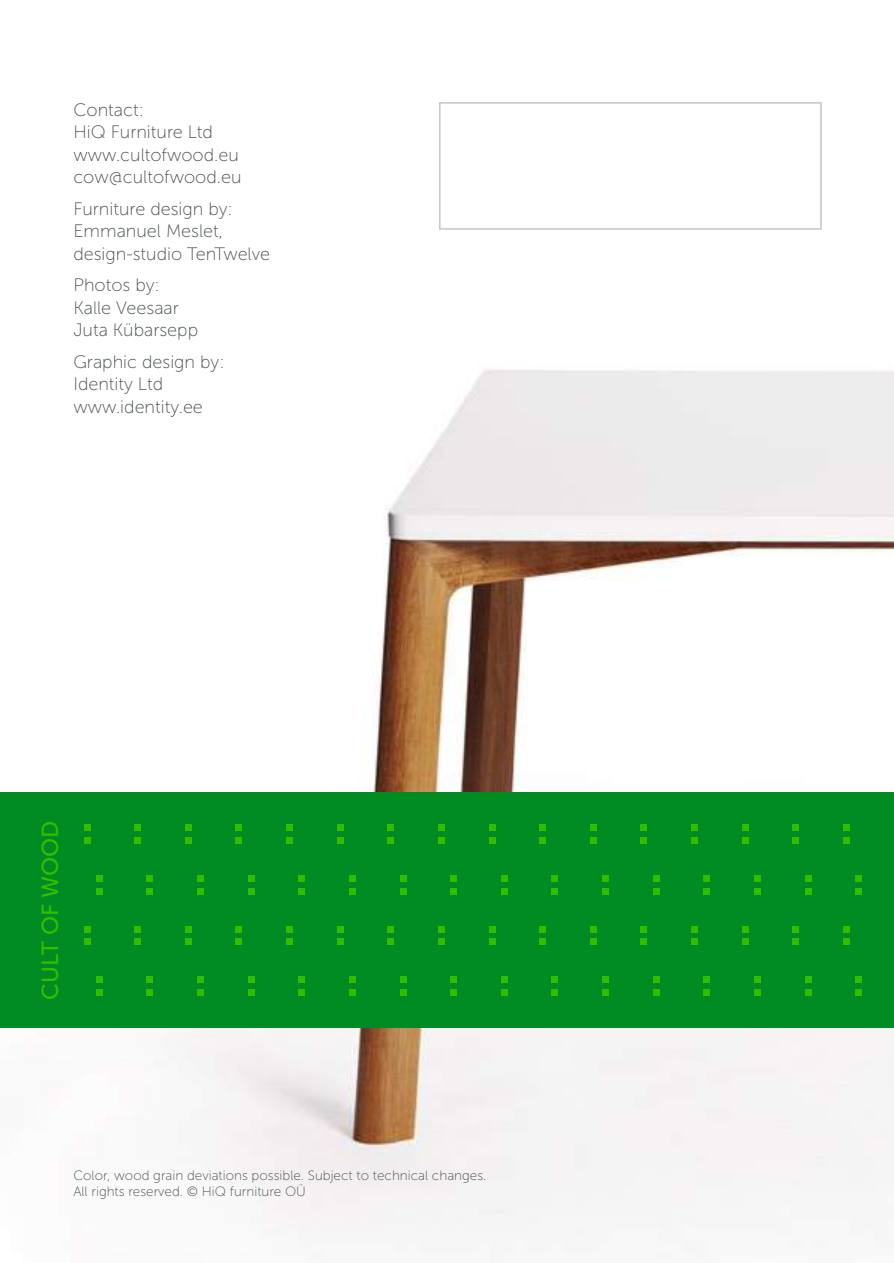
<style>
.page{position:relative;width:894px;height:1263px;background:#fff}
.page>*{position:absolute;margin:0;border:0;box-sizing:border-box;transform-origin:0 0}
.t1{font:23.25px "Museo Sans 500";color:#32be00}
.t2{font:18px/22.5px "Museo Sans 100";color:#484f54}
.t3{font:13.5px/16.2px "Museo Sans 100";color:#484f54}
</style>
<div class="page">
<img style="left:0;top:369px;width:894px;height:861px">
<div style="left:0;top:793px;width:894px;height:235px;background:#008c23"></div>
<svg style="left:451px;top:875px;width:6px;height:6px"></svg>
<svg style="left:451px;top:888px;width:6px;height:6px"></svg>
<svg style="left:451px;top:977px;width:6px;height:6px"></svg>
<svg style="left:451px;top:990px;width:6px;height:6px"></svg>
<svg style="left:489px;top:939px;width:6px;height:6px"></svg>
<svg style="left:489px;top:926px;width:6px;height:6px"></svg>
<svg style="left:438px;top:824px;width:6px;height:6px"></svg>
<svg style="left:438px;top:939px;width:6px;height:6px"></svg>
<svg style="left:489px;top:837px;width:6px;height:6px"></svg>
<svg style="left:438px;top:926px;width:6px;height:6px"></svg>
<svg style="left:540px;top:837px;width:6px;height:6px"></svg>
<svg style="left:540px;top:939px;width:6px;height:6px"></svg>
<svg style="left:540px;top:926px;width:6px;height:6px"></svg>
<svg style="left:540px;top:824px;width:6px;height:6px"></svg>
<svg style="left:552px;top:977px;width:6px;height:6px"></svg>
<svg style="left:552px;top:990px;width:6px;height:6px"></svg>
<svg style="left:489px;top:824px;width:6px;height:6px"></svg>
<svg style="left:501px;top:990px;width:6px;height:6px"></svg>
<svg style="left:501px;top:977px;width:6px;height:6px"></svg>
<svg style="left:501px;top:875px;width:6px;height:6px"></svg>
<svg style="left:501px;top:888px;width:6px;height:6px"></svg>
<svg style="left:299px;top:875px;width:6px;height:6px"></svg>
<svg style="left:299px;top:977px;width:6px;height:6px"></svg>
<svg style="left:299px;top:888px;width:6px;height:6px"></svg>
<svg style="left:299px;top:990px;width:6px;height:6px"></svg>
<svg style="left:337px;top:837px;width:6px;height:6px"></svg>
<svg style="left:337px;top:926px;width:6px;height:6px"></svg>
<svg style="left:337px;top:824px;width:6px;height:6px"></svg>
<svg style="left:337px;top:939px;width:6px;height:6px"></svg>
<svg style="left:287px;top:824px;width:6px;height:6px"></svg>
<svg style="left:287px;top:926px;width:6px;height:6px"></svg>
<svg style="left:287px;top:939px;width:6px;height:6px"></svg>
<svg style="left:287px;top:837px;width:6px;height:6px"></svg>
<svg style="left:400px;top:875px;width:6px;height:6px"></svg>
<svg style="left:388px;top:939px;width:6px;height:6px"></svg>
<svg style="left:388px;top:926px;width:6px;height:6px"></svg>
<svg style="left:388px;top:837px;width:6px;height:6px"></svg>
<svg style="left:400px;top:977px;width:6px;height:6px"></svg>
<svg style="left:400px;top:888px;width:6px;height:6px"></svg>
<svg style="left:400px;top:990px;width:6px;height:6px"></svg>
<svg style="left:388px;top:824px;width:6px;height:6px"></svg>
<svg style="left:349px;top:990px;width:6px;height:6px"></svg>
<svg style="left:349px;top:977px;width:6px;height:6px"></svg>
<svg style="left:349px;top:888px;width:6px;height:6px"></svg>
<svg style="left:349px;top:875px;width:6px;height:6px"></svg>
<svg style="left:438px;top:837px;width:6px;height:6px"></svg>
<svg style="left:754px;top:977px;width:6px;height:6px"></svg>
<svg style="left:754px;top:990px;width:6px;height:6px"></svg>
<svg style="left:793px;top:824px;width:6px;height:6px"></svg>
<svg style="left:793px;top:837px;width:6px;height:6px"></svg>
<svg style="left:742px;top:824px;width:6px;height:6px"></svg>
<svg style="left:742px;top:837px;width:6px;height:6px"></svg>
<svg style="left:856px;top:990px;width:6px;height:6px"></svg>
<svg style="left:856px;top:977px;width:6px;height:6px"></svg>
<svg style="left:704px;top:977px;width:6px;height:6px"></svg>
<svg style="left:552px;top:888px;width:6px;height:6px"></svg>
<svg style="left:856px;top:888px;width:6px;height:6px"></svg>
<svg style="left:856px;top:875px;width:6px;height:6px"></svg>
<svg style="left:805px;top:990px;width:6px;height:6px"></svg>
<svg style="left:805px;top:977px;width:6px;height:6px"></svg>
<svg style="left:843px;top:939px;width:6px;height:6px"></svg>
<svg style="left:843px;top:926px;width:6px;height:6px"></svg>
<svg style="left:843px;top:837px;width:6px;height:6px"></svg>
<svg style="left:843px;top:824px;width:6px;height:6px"></svg>
<svg style="left:603px;top:977px;width:6px;height:6px"></svg>
<svg style="left:603px;top:875px;width:6px;height:6px"></svg>
<svg style="left:603px;top:990px;width:6px;height:6px"></svg>
<svg style="left:641px;top:939px;width:6px;height:6px"></svg>
<svg style="left:603px;top:888px;width:6px;height:6px"></svg>
<svg style="left:704px;top:990px;width:6px;height:6px"></svg>
<svg style="left:590px;top:824px;width:6px;height:6px"></svg>
<svg style="left:590px;top:837px;width:6px;height:6px"></svg>
<svg style="left:590px;top:939px;width:6px;height:6px"></svg>
<svg style="left:590px;top:926px;width:6px;height:6px"></svg>
<svg style="left:692px;top:926px;width:6px;height:6px"></svg>
<svg style="left:692px;top:939px;width:6px;height:6px"></svg>
<svg style="left:793px;top:926px;width:6px;height:6px"></svg>
<svg style="left:793px;top:939px;width:6px;height:6px"></svg>
<svg style="left:692px;top:824px;width:6px;height:6px"></svg>
<svg style="left:692px;top:837px;width:6px;height:6px"></svg>
<svg style="left:641px;top:926px;width:6px;height:6px"></svg>
<svg style="left:742px;top:939px;width:6px;height:6px"></svg>
<svg style="left:742px;top:926px;width:6px;height:6px"></svg>
<svg style="left:641px;top:837px;width:6px;height:6px"></svg>
<svg style="left:641px;top:824px;width:6px;height:6px"></svg>
<svg style="left:653px;top:977px;width:6px;height:6px"></svg>
<svg style="left:552px;top:875px;width:6px;height:6px"></svg>
<svg style="left:653px;top:888px;width:6px;height:6px"></svg>
<svg style="left:704px;top:875px;width:6px;height:6px"></svg>
<svg style="left:704px;top:888px;width:6px;height:6px"></svg>
<svg style="left:653px;top:875px;width:6px;height:6px"></svg>
<svg style="left:754px;top:888px;width:6px;height:6px"></svg>
<svg style="left:805px;top:875px;width:6px;height:6px"></svg>
<svg style="left:805px;top:888px;width:6px;height:6px"></svg>
<svg style="left:754px;top:875px;width:6px;height:6px"></svg>
<svg style="left:653px;top:990px;width:6px;height:6px"></svg>
<svg style="left:248px;top:875px;width:6px;height:6px"></svg>
<svg style="left:248px;top:888px;width:6px;height:6px"></svg>
<svg style="left:198px;top:888px;width:6px;height:6px"></svg>
<svg style="left:198px;top:875px;width:6px;height:6px"></svg>
<svg style="left:147px;top:888px;width:6px;height:6px"></svg>
<svg style="left:147px;top:875px;width:6px;height:6px"></svg>
<svg style="left:96px;top:875px;width:6px;height:6px"></svg>
<svg style="left:96px;top:888px;width:6px;height:6px"></svg>
<svg style="left:248px;top:977px;width:6px;height:6px"></svg>
<svg style="left:248px;top:990px;width:6px;height:6px"></svg>
<svg style="left:198px;top:977px;width:6px;height:6px"></svg>
<svg style="left:198px;top:990px;width:6px;height:6px"></svg>
<svg style="left:147px;top:977px;width:6px;height:6px"></svg>
<svg style="left:147px;top:990px;width:6px;height:6px"></svg>
<svg style="left:96px;top:990px;width:6px;height:6px"></svg>
<svg style="left:96px;top:977px;width:6px;height:6px"></svg>
<svg style="left:236px;top:824px;width:6px;height:6px"></svg>
<svg style="left:236px;top:837px;width:6px;height:6px"></svg>
<svg style="left:185px;top:837px;width:6px;height:6px"></svg>
<svg style="left:185px;top:824px;width:6px;height:6px"></svg>
<svg style="left:135px;top:837px;width:6px;height:6px"></svg>
<svg style="left:135px;top:824px;width:6px;height:6px"></svg>
<svg style="left:84px;top:824px;width:6px;height:6px"></svg>
<svg style="left:84px;top:837px;width:6px;height:6px"></svg>
<svg style="left:236px;top:926px;width:6px;height:6px"></svg>
<svg style="left:236px;top:939px;width:6px;height:6px"></svg>
<svg style="left:185px;top:926px;width:6px;height:6px"></svg>
<svg style="left:185px;top:939px;width:6px;height:6px"></svg>
<svg style="left:135px;top:926px;width:6px;height:6px"></svg>
<svg style="left:135px;top:939px;width:6px;height:6px"></svg>
<svg style="left:84px;top:926px;width:6px;height:6px"></svg>
<svg style="left:84px;top:939px;width:6px;height:6px"></svg>
<div style="left:439px;top:102px;width:383px;height:128px;border:2px solid #c4c6c6"></div>
<p class="t2" style="left:73px;top:98px;width:170px">Contact:<br>HiQ Furniture Ltd www.cultofwood.eu cow@cultofwood.eu</p>
<p class="t2" style="left:73px;top:197px;width:198px">Furniture design by:<br>Emmanuel Meslet, design-studio TenTwelve</p>
<p class="t2" style="left:73px;top:274px;width:126px">Photos by:<br>Kalle Veesaar<br>Juta Kübarsepp</p>
<p class="t2" style="left:73px;top:350px;width:153px">Graphic design by:<br>Identity Ltd www.identity.ee</p>
<p class="t1" style="left:38px;top:1000px;width:180px;rotate:-90deg">CULT OF WOOD</p>
<p class="t3" style="left:73px;top:1167px;width:415px">Color, wood grain deviations possible. Subject to technical changes.<br>All rights reserved. © HiQ furniture OÜ</p>
</div>
